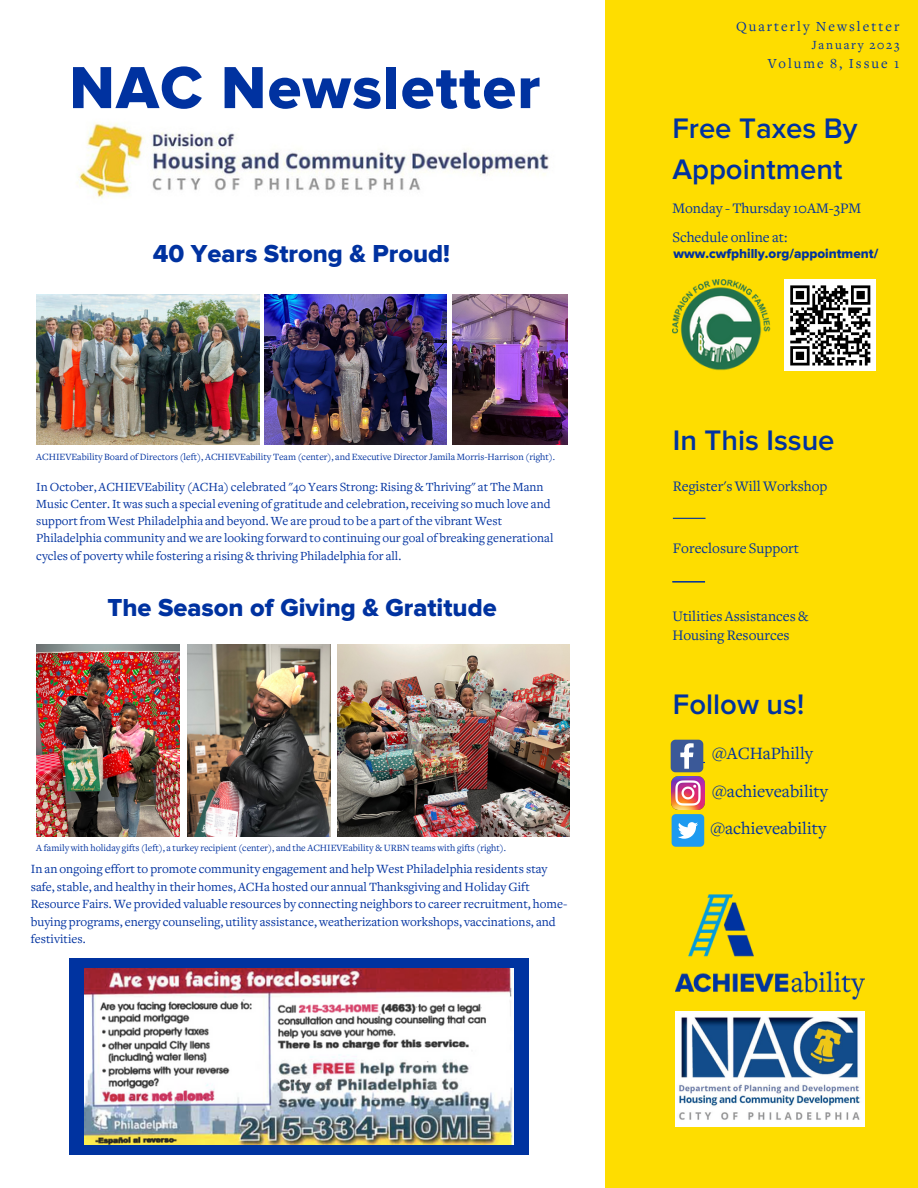
<style>
.page{position:relative;width:918px;height:1188px;background:#fff}
.page>*{position:absolute;margin:0;border:0;box-sizing:border-box;transform-origin:0 0}
.t1{font:61.5px "Proxima Nova Extrabld";letter-spacing:.02em;color:#0032a0}
.t2{font:600 29.25px/40.5px "Proxima Nova";color:#0032a0}
.t3{font:25.5px "Proxima Nova Extrabld";color:#0032a0}
.t4{font:18px "Freight Text";color:#0032a0}
.t5{font:15.15px/19.5px "Freight Text";color:#0032a0}
.t6{font:14.4px "Freight Text";letter-spacing:.14em;color:#0032a0}
.t7{font:13.5px "Proxima Nova Extrabld";color:#0032a0}
.t8{font:13.05px/17.4px "Freight Text";color:#0032a0}
.t9{font:12.9px/17.2px "Freight Text";color:#0032a0}
.t10{font:12.9px "Freight Text";letter-spacing:.14em;color:#0032a0}
.t11{font:9.9px "Freight Text";color:#0032a0}
</style>
<div class="page">
<div style="left:605px;top:0;width:313px;height:1188px;background:#fedd00"></div>
<hr style="left:672px;top:762px;width:33px;height:1px;background:#0032a0">
<img style="left:675px;top:894px;width:189px;height:105px">
<img style="left:672px;top:777px;width:32px;height:33px">
<div style="left:672px;top:814px;width:32px;height:33px;background:#1d9bf0;border-radius:4px"></div>
<svg style="left:678px;top:822px;width:20px;height:17px"></svg>
<svg style="left:671px;top:740px;width:32px;height:32px"></svg>
<img style="left:76px;top:122px;width:473px;height:77px">
<img style="left:676px;top:1012px;width:189px;height:115px">
<img style="left:672px;top:280px;width:99px;height:91px">
<div style="left:69px;top:958px;width:460px;height:197px;background:#0033a0"></div>
<img style="left:84px;top:968px;width:429px;height:177px">
<hr style="left:672px;top:581px;width:33px;height:1px;background:#0032a0">
<hr style="left:673px;top:518px;width:33px;height:1px;background:#0032a0">
<img style="left:453px;top:294px;width:114px;height:151px">
<img style="left:264px;top:294px;width:183px;height:151px">
<img style="left:36px;top:294px;width:223px;height:150px">
<img style="left:338px;top:645px;width:232px;height:191px">
<img style="left:188px;top:645px;width:142px;height:191px">
<img style="left:36px;top:645px;width:143px;height:191px">
<div style="left:785px;top:280px;width:91px;height:91px;background:#fff"></div>
<svg style="left:790px;top:285px;width:81px;height:81px"></svg>
<h1 class="t1" style="left:69px;top:60px;width:473px">NAC Newsletter</h1>
<h3 class="t3" style="left:153px;top:242px;width:299px">40 Years Strong &amp; Proud!</h3>
<p class="t11" style="left:36px;top:453px;width:520px">ACHIEVEability Board of Directors (left), ACHIEVEability Team (center), and Executive Director Jamila Morris-Harrison (right).</p>
<p class="t9" style="left:36px;top:479px;width:519px">In October, ACHIEVEability (ACHa) celebrated "40 Years Strong: Rising &amp; Thriving" at The Mann Music Center. It was such a special evening of gratitude and celebration, receiving so much love and support from West Philadelphia and beyond. We are proud to be a part of the vibrant West Philadelphia community and we are looking forward to continuing our goal of breaking generational cycles of poverty while fostering a rising &amp; thriving Philadelphia for all.</p>
<h3 class="t3" style="left:107px;top:596px;width:391px">The Season of Giving &amp; Gratitude</h3>
<p class="t11" style="left:36px;top:844px;width:471px">A family with holiday gifts (left), a turkey recipient (center), and the ACHIEVEability &amp; URBN teams with gifts (right).</p>
<p class="t8" style="left:31px;top:862px;width:538px">In an ongoing effort to promote community engagement and help West Philadelphia residents stay safe, stable, and healthy in their homes, ACHa hosted our annual Thanksgiving and Holiday Gift Resource Fairs. We provided valuable resources by connecting neighbors to career recruitment, home&shy;buying programs, energy counseling, utility assistance, weatherization workshops, vaccinations, and festivities.</p>
<p class="t6" style="left:736px;top:21px;width:165px">Quarterly Newsletter</p>
<p class="t10" style="left:812px;top:40px;width:89px">January 2023</p>
<p class="t6" style="left:768px;top:58px;width:133px">Volume 8, Issue 1</p>
<h2 class="t2" style="left:672px;top:109px;width:187px">Free Taxes By<br>Appointment</h2>
<p class="t5" style="left:672px;top:195px;width:190px;line-height:28.5px">Monday - Thursday 10AM-3PM<br>Schedule online at:</p>
<p class="t7" style="left:674px;top:248px;width:206px">www.cwfphilly.org/appointment/</p>
<h2 class="t2" style="left:673px;top:421px;width:163px">In This Issue</h2>
<p class="t5" style="left:673px;top:478px;width:156px">Register's Will Workshop</p>
<p class="t5" style="left:673px;top:540px;width:128px">Foreclosure Support</p>
<p class="t5" style="left:672px;top:607px;width:138px">Utilities Assistances &amp;<br>Housing Resources</p>
<h2 class="t2" style="left:673px;top:686px;width:133px">Follow us!</h2>
<h3 class="t4" style="left:712px;top:747px;width:103px">@ACHaPhilly</h3>
<h3 class="t4" style="left:712px;top:784px;width:117px">@achieveability</h3>
<h3 class="t4" style="left:710px;top:821px;width:117px">@achieveability</h3>
</div>
